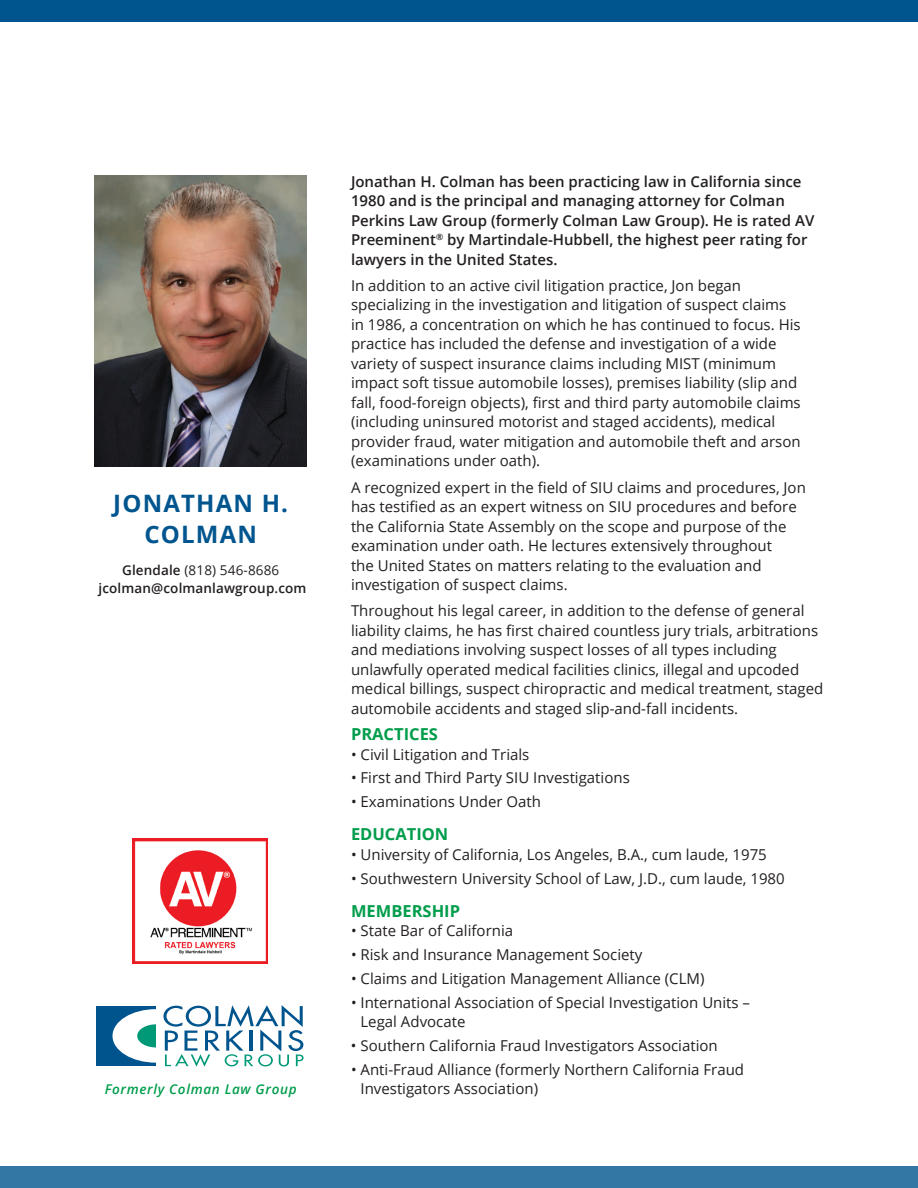
<style>
.page{position:relative;width:918px;height:1188px;background:#fff}
.page>*{position:absolute;margin:0;border:0;box-sizing:border-box;transform-origin:0 0}
.t1{font:700 24px "Open Sans";letter-spacing:.05em;color:#00558f}
.t2{font:700 16.5px "Open Sans";color:#009d4b}
.t3{font:15px/19.5px "Open Sans";color:#231f20}
.t4{font:600 15px/19.5px "Open Sans";color:#231f20}
.t5{font:600 13.5px "Open Sans";letter-spacing:.01em;color:#231f20}
.t6{font:italic 600 13.5px "Open Sans";letter-spacing:.05em;color:#009d4b}
.t7{font:13.5px "Open Sans";letter-spacing:.01em;color:#231f20}
.s1{font-weight:600}
</style>
<div class="page">
<img style="left:133px;top:838px;width:135px;height:126px">
<svg style="left:163px;top:1005px;width:141px;height:62px"></svg>
<div style="left:96px;top:1006px;width:60px;height:60px;background:#00548e"></div>
<svg style="left:113px;top:1009px;width:43px;height:54px"></svg>
<div style="left:0;top:0;width:918px;height:22px;background:#00558f"></div>
<div style="left:0;top:1166px;width:918px;height:22px;background:#3377a5"></div>
<img style="left:94px;top:175px;width:213px;height:292px">
<p class="t1" style="left:113px;top:487px;width:176px">JONATHAN H.</p>
<p class="t1" style="left:144px;top:517px;width:114px">COLMAN</p>
<p class="t7" style="left:122px;top:560px;width:159px"><span class="s1">Glendale</span> (818) 546-8686</p>
<p class="t5" style="left:99px;top:578px;width:210px">jcolman@colmanlawgroup.com</p>
<p class="t6" style="left:105px;top:1079px;width:193px">Formerly Colman Law Group</p>
<p class="t4" style="left:351px;top:171px;width:465px">Jonathan H. Colman has been practicing law in California since 1980 and is the principal and managing attorney for Colman Perkins Law Group (formerly Colman Law Group). He is rated AV Preeminent<sup>®</sup> by Martindale-Hubbell, the highest peer rating for lawyers in the United States.</p>
<p class="t3" style="left:351px;top:275px;width:451px">In addition to an active civil litigation practice, Jon began specializing in the investigation and litigation of suspect claims in 1986, a concentration on which he has continued to focus. His practice has included the defense and investigation of a wide variety of suspect insurance claims including MIST (minimum impact soft tissue automobile losses), premises liability (slip and fall, food-foreign objects), first and third party automobile claims (including uninsured motorist and staged accidents), medical provider fraud, water mitigation and automobile theft and arson (examinations under oath).</p>
<p class="t3" style="left:351px;top:477px;width:456px">A recognized expert in the field of SIU claims and procedures, Jon has testified as an expert witness on SIU procedures and before the California State Assembly on the scope and purpose of the examination under oath. He lectures extensively throughout<br>the United States on matters relating to the evaluation and investigation of suspect claims.</p>
<p class="t3" style="left:351px;top:601px;width:474px">Throughout his legal career, in addition to the defense of general liability claims, he has first chaired countless jury trials, arbitrations and mediations involving suspect losses of all types including unlawfully operated medical facilities clinics, illegal and upcoded medical billings, suspect chiropractic and medical treatment, staged automobile accidents and staged slip-and-fall incidents.</p>
<p class="t2" style="left:351px;top:723px;width:89px">PRACTICES</p>
<p class="t3" style="left:351px;top:744px;width:180px">• Civil Litigation and Trials</p>
<p class="t3" style="left:351px;top:768px;width:280px">• First and Third Party SIU Investigations</p>
<p class="t3" style="left:351px;top:792px;width:192px">• Examinations Under Oath</p>
<p class="t2" style="left:351px;top:823px;width:99px">EDUCATION</p>
<p class="t3" style="left:351px;top:844px;width:417px">• University of California, Los Angeles, B.A., cum laude, 1975</p>
<p class="t3" style="left:351px;top:868px;width:435px">• Southwestern University School of Law, J.D., cum laude, 1980</p>
<p class="t2" style="left:351px;top:899px;width:111px">MEMBERSHIP</p>
<p class="t3" style="left:351px;top:921px;width:164px">• State Bar of California</p>
<p class="t3" style="left:351px;top:944px;width:293px">• Risk and Insurance Management Society</p>
<p class="t3" style="left:351px;top:968px;width:355px">• Claims and Litigation Management Alliance (CLM)</p>
<p class="t3" style="left:361px;top:992px;width:391px;text-indent:-10px">• International Association of Special Investigation Units –<br>Legal Advocate</p>
<p class="t3" style="left:351px;top:1035px;width:368px">• Southern California Fraud Investigators Association</p>
<p class="t3" style="left:361px;top:1059px;width:385px;text-indent:-10px">• Anti-Fraud Alliance (formerly Northern California Fraud<br>Investigators Association)</p>
</div>
